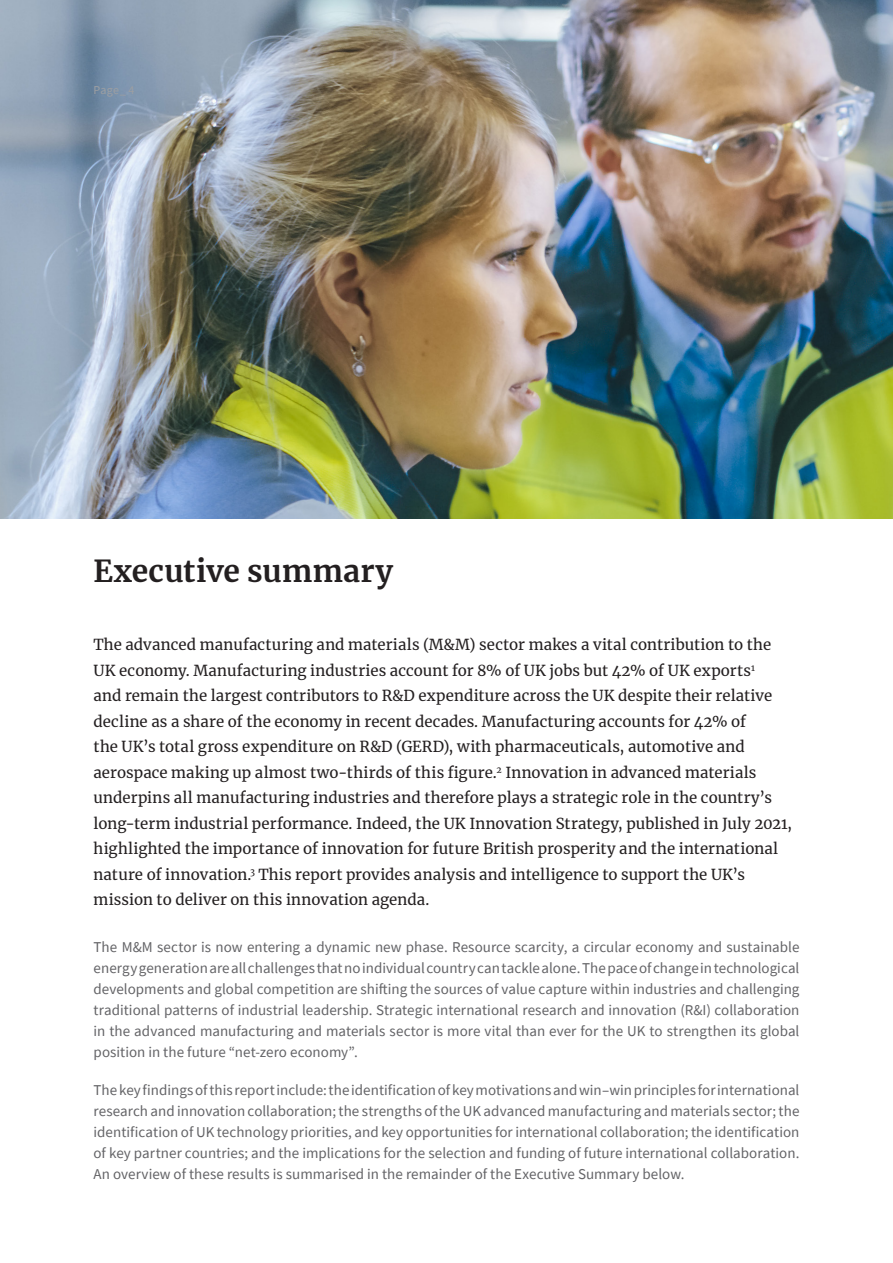
<style>
.page{position:relative;width:893px;height:1263px;background:#fff}
.page>*{position:absolute;margin:0;border:0;box-sizing:border-box;transform-origin:0 0}
.Heading{font:700 30px "Merriweather";letter-spacing:.01em;color:#231f20}
.t1{font:15px/21px "Source Sans Pro";letter-spacing:.005em;color:#636366;text-align:justify}
.Standfirst{font:15px/25.5px "Merriweather";letter-spacing:.005em;color:#231f20}
.t2{font:12px "Source Sans Pro";color:#9d9fa2}
</style>
<div class="page">
<img style="left:0;top:0;width:893px;height:519px">
<p class="t2" style="left:94px;top:82px;width:42px">Page_ 4</p>
<p class="Heading" style="left:94px;top:551px;width:301px">Executive summary</p>
<p class="Standfirst" style="left:94px;top:632px;width:700px">The advanced manufacturing and materials (M&amp;M) sector makes a vital contribution to the UK economy. Manufacturing industries account for 8% of UK jobs but 42% of UK exports<sup>1<br></sup>and remain the largest contributors to R&amp;D expenditure across the UK despite their relative decline as a share of the economy in recent decades. Manufacturing accounts for 42% of<br>the UK’s total gross expenditure on R&amp;D (GERD), with pharmaceuticals, automotive and aerospace making up almost two-thirds of this figure.<sup>2</sup> Innovation in advanced materials underpins all manufacturing industries and therefore plays a strategic role in the country’s long-term industrial performance. Indeed, the UK Innovation Strategy, published in July 2021, highlighted the importance of innovation for future British prosperity and the international nature of innovation.<sup>3</sup> This report provides analysis and intelligence to support the UK’s mission to deliver on this innovation agenda.</p>
<p class="t1" style="left:94px;top:936px;width:707px">The M&amp;M sector is now entering a dynamic new phase. Resource scarcity, a circular economy and sustainable energy generation are all challenges that no individual country can tackle alone. The pace of change in technological developments and global competition are shifting the sources of value capture within industries and challenging traditional patterns of industrial leadership. Strategic international research and innovation (R&amp;I) collaboration in the advanced manufacturing and materials sector is more vital than ever for the UK to strengthen its global position in the future “net-zero economy”.</p>
<p class="t1" style="left:94px;top:1079px;width:707px">The key findings of this report include: the identification of key motivations and win–win principles for international research and innovation collaboration; the strengths of the UK advanced manufacturing and materials sector; the identification of UK technology priorities, and key opportunities for international collaboration; the identification of key partner countries; and the implications for the selection and funding of future international collaboration.<br>An overview of these results is summarised in the remainder of the Executive Summary below.</p>
</div>
